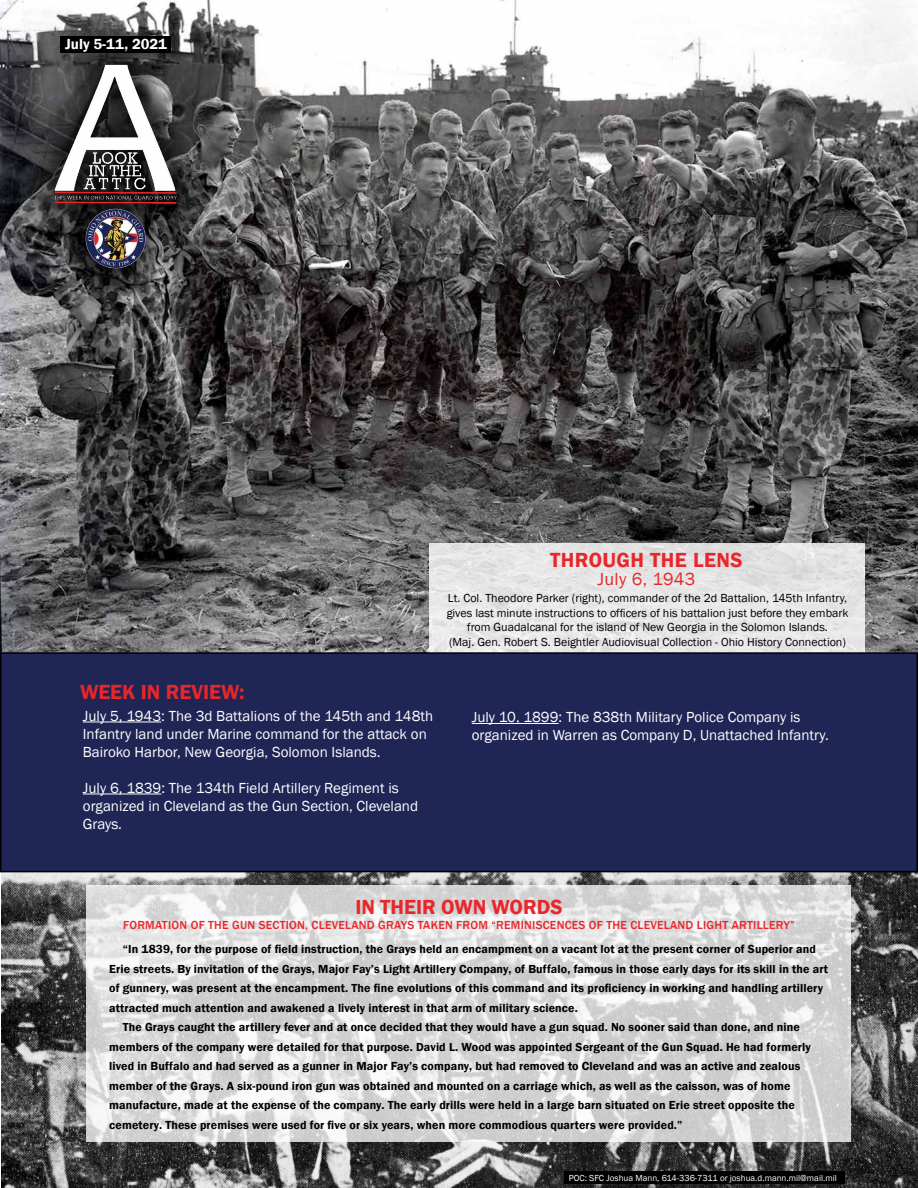
<style>
.page{position:relative;width:918px;height:1188px;background:#fff}
.page>*{position:absolute;margin:0;border:0;box-sizing:border-box;transform-origin:0 0}
.t1{font:600 21px "Franklin Gothic";color:#e9262b}
.t2{font:600 21px "Franklin Gothic";letter-spacing:.02em;color:#e9262b}
.t3{font:18px "Franklin Gothic";letter-spacing:.02em;color:#e9262b}
.t4{font:15px/18px "Franklin Gothic";color:#fff}
.t5{font:600 15px "Franklin Gothic";color:#fff}
.t6{font:600 12px "Franklin Gothic";letter-spacing:.01em;color:#000}
.t7{font:12px/14.4px "Franklin Gothic";color:#000;text-align:center}
.t8{font:500 12px "Franklin Gothic";letter-spacing:.02em;color:#e9262b}
.t9{font:9px "Franklin Gothic";color:#fff}
</style>
<div class="page">
<img style="left:0;top:0;width:918px;height:652px">
<svg style="left:429px;top:543px;width:435px;height:109px;background:#e5e5e5"></svg>
<img style="left:1px;top:872px;width:917px;height:316px">
<div style="left:1px;top:653px;width:916px;height:219px;background:#1f2555"></div>
<div style="left:0;top:652px;width:918px;height:220px;border:2px solid #000"></div>
<hr style="left:83px;top:722px;width:78px;height:1px;background:#fff">
<hr style="left:83px;top:794px;width:78px;height:1px;background:#fff">
<div style="left:564px;top:1172px;width:281px;height:12px;background:#000"></div>
<div style="left:572px;top:1177px;width:283px;height:11px;background:#000;opacity:.75"></div>
<svg style="left:86px;top:886px;width:764px;height:256px;fill:#d5d5d5"></svg>
<hr style="left:472px;top:723px;width:87px;height:1px;background:#fff">
<div style="left:23px;top:29px;width:189px;height:275px;background:#000;opacity:.75"></div>
<img style="left:51px;top:54px;width:128px;height:223px">
<div style="left:60px;top:36px;width:111px;height:17px;background:#000"></div>
<p class="t5" style="left:65px;top:35px;width:103px">July 5-11, 2021</p>
<h1 class="t1" style="left:80px;top:679px;width:166px">WEEK IN REVIEW:</h1>
<p class="t4" style="left:83px;top:707px;width:352px">July 5, 1943: The 3d Battalions of the 145th and 148th<br>Infantry land under Marine command for the attack on<br>Bairoko Harbor, New Georgia, Solomon Islands.</p>
<p class="t4" style="left:83px;top:779px;width:337px">July 6, 1839: The 134th Field Artillery Regiment is organized in Cleveland as the Gun Section, Cleveland<br>Grays.</p>
<h1 class="t2" style="left:550px;top:547px;width:194px">THROUGH THE LENS</h1>
<h2 class="t3" style="left:597px;top:567px;width:99px">July 6, 1943</h2>
<p class="t7" style="left:447px;top:591px;width:403px">Lt. Col. Theodore Parker (right), commander of the 2d Battalion, 145th Infantry, gives last minute instructions to officers of his battalion just before they embark from Guadalcanal for the island of New Georgia in the Solomon Islands.<br>(Maj. Gen. Robert S. Beightler Audiovisual Collection - Ohio History Connection)</p>
<p class="t4" style="left:472px;top:709px;width:359px">July 10, 1899: The 838th Military Police Company is organized in Warren as Company D, Unattached Infantry.</p>
<h1 class="t1" style="left:355px;top:894px;width:209px">IN THEIR OWN WORDS</h1>
<p class="t8" style="left:123px;top:917px;width:673px">FORMATION OF THE GUN SECTION, CLEVELAND GRAYS TAKEN FROM “REMINISCENCES OF THE CLEVELAND LIGHT ARTILLERY”</p>
<p class="t6" style="left:123px;top:942px;width:695px">“In 1839, for the purpose of field instruction, the Grays held an encampment on a vacant lot at the present corner of Superior and</p>
<p class="t6" style="left:109px;top:961px;width:720px">Erie streets. By invitation of the Grays, Major Fay’s Light Artillery Company, of Buffalo, famous in those early days for its skill in the art</p>
<p class="t6" style="left:109px;top:981px;width:715px">of gunnery, was present at the encampment. The fine evolutions of this command and its proficiency in working and handling artillery</p>
<p class="t6" style="left:109px;top:1000px;width:470px">attracted much attention and awakened a lively interest in that arm of military science.</p>
<p class="t6" style="left:123px;top:1020px;width:679px">The Grays caught the artillery fever and at once decided that they would have a gun squad. No sooner said than done, and nine</p>
<p class="t6" style="left:109px;top:1039px;width:703px">members of the company were detailed for that purpose. David L. Wood was appointed Sergeant of the Gun Squad. He had formerly</p>
<p class="t6" style="left:109px;top:1059px;width:693px">lived in Buffalo and had served as a gunner in Major Fay’s company, but had removed to Cleveland and was an active and zealous</p>
<p class="t6" style="left:109px;top:1078px;width:683px">member of the Grays. A six-pound iron gun was obtained and mounted on a carriage which, as well as the caisson, was of home</p>
<p class="t6" style="left:109px;top:1098px;width:687px">manufacture, made at the expense of the company. The early drills were held in a large barn situated on Erie street opposite the</p>
<p class="t6" style="left:109px;top:1117px;width:575px">cemetery. These premises were used for five or six years, when more commodious quarters were provided.”</p>
<p class="t9" style="left:569px;top:1172px;width:269px">POC: SFC Joshua Mann, 614-336-7311 or joshua.d.mann.mil@mail.mil</p>
</div>
